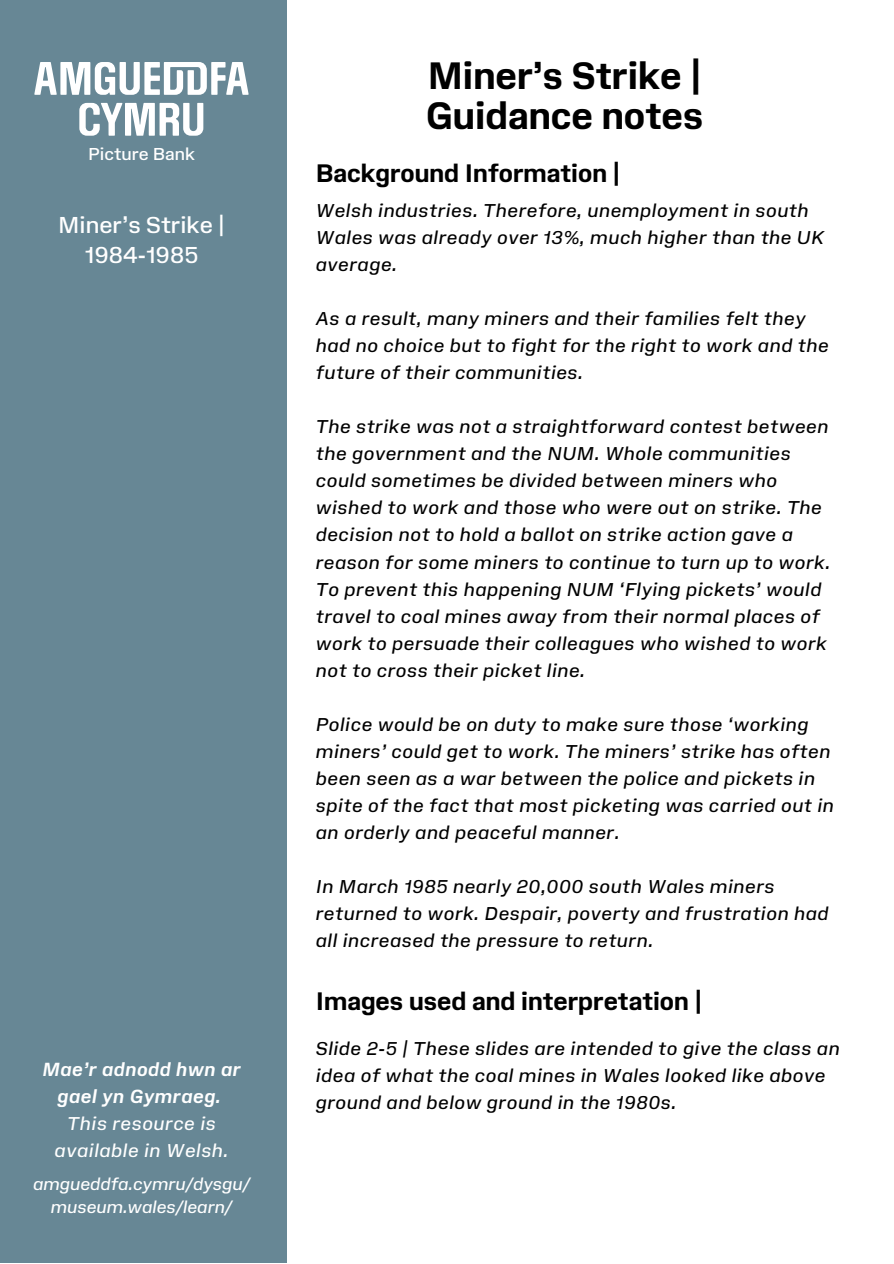
<style>
.page{position:relative;width:894px;height:1264px;background:#fff}
.page>*{position:absolute;margin:0;border:0;box-sizing:border-box;transform-origin:0 0}
.t1{font:700 36.15px/40.5px "Amgueddfa Body";color:#000}
.t2{font:700 24px "Amgueddfa Body";color:#000}
.t3{font:22.35px/30.3px "Amgueddfa Body";color:#fff;text-align:center}
.t4{font:italic 18px/27px "Amgueddfa Body";letter-spacing:.03em;color:#000}
.t5{font:italic 18px/27px "Amgueddfa Body";letter-spacing:.03em;color:#fff;text-align:center}
.t6{font:italic 700 18px/27px "Amgueddfa Body";letter-spacing:.03em;color:#fff;text-align:center}
.t7{font:italic 16.65px "Amgueddfa Body";color:#fff}
.t8{font:16.65px "Amgueddfa Body";color:#fff}
</style>
<div class="page">
<div style="left:0;top:0;width:286px;height:1262px;background:#678795"></div>
<svg style="left:34px;top:62px;width:214px;height:33px"></svg>
<svg style="left:79px;top:103px;width:124px;height:33px"></svg>
<p class="t8" style="left:88px;top:144px;width:108px">Picture Bank</p>
<p class="t3" style="left:58px;top:209px;width:168px">Miner’s Strike |<br>1984-1985</p>
<p class="t6" style="left:42px;top:1055px;width:200px">Mae’r adnodd hwn ar gael yn Gymraeg.</p>
<h2 class="t5" style="left:55px;top:1109px;width:175px">This resource is available in Welsh.</h2>
<p class="t7" style="left:33px;top:1173px;width:218px">amgueddfa.cymru/dysgu/</p>
<p class="t7" style="left:51px;top:1196px;width:183px">museum.wales/learn/</p>
<h2 class="t1" style="left:426px;top:55px;width:279px">Miner’s Strike |<br>Guidance notes</h2>
<p class="t2" style="left:316px;top:159px;width:305px">Background Information |</p>
<p class="t4" style="left:316px;top:197px;width:509px">Welsh industries. Therefore, unemployment in south<br>Wales was already over 13%, much higher than the UK average.</p>
<p class="t4" style="left:316px;top:305px;width:514px">As a result, many miners and their families felt they had no choice but to fight for the right to work and the future of their communities.</p>
<h3 class="t4" style="left:316px;top:413px;width:515px">The strike was not a straightforward contest between the government and the NUM. Whole communities could sometimes be divided between miners who wished to work and those who were out on strike. The decision not to hold a ballot on strike action gave a reason for some miners to continue to turn up to work.<br>To prevent this happening NUM ‘Flying pickets’ would travel to coal mines away from their normal places of work to persuade their colleagues who wished to work not to cross their picket line.</h3>
<p class="t4" style="left:316px;top:710px;width:519px">Police would be on duty to make sure those ‘working miners’ could get to work. The miners’ strike has often been seen as a war between the police and pickets in spite of the fact that most picketing was carried out in an orderly and peaceful manner.</p>
<p class="t4" style="left:316px;top:872px;width:514px">In March 1985 nearly 20,000 south Wales miners returned to work. Despair, poverty and frustration had all increased the pressure to return.</p>
<p class="t2" style="left:316px;top:986px;width:387px">Images used and interpretation |</p>
<h1 class="t4" style="left:316px;top:1034px;width:525px">Slide 2-5 | These slides are intended to give the class an idea of what the coal mines in Wales looked like above ground and below ground in the 1980s.</h1>
</div>
